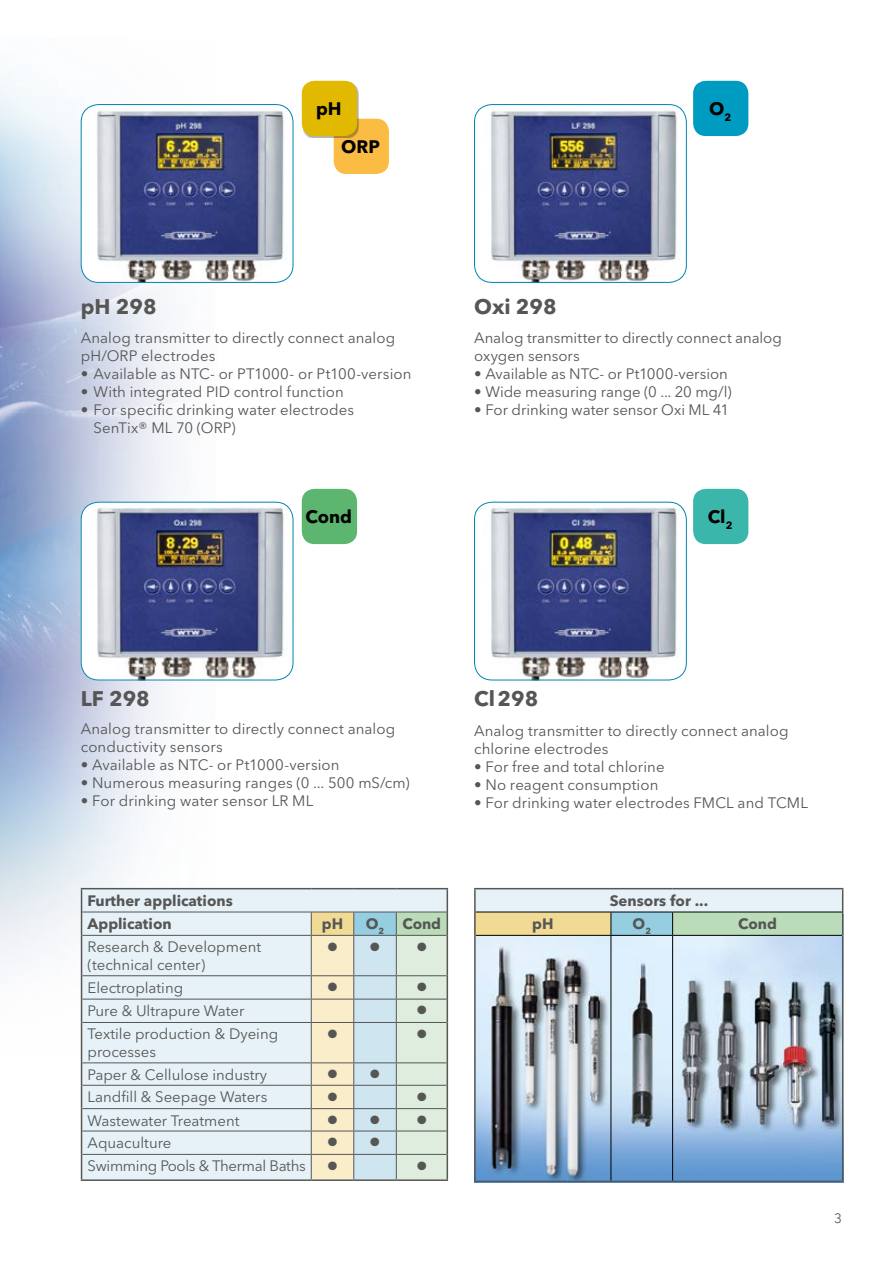
<style>
.page{position:relative;width:893px;height:1263px;background:#fff}
.page>*{position:absolute;margin:0;border:0;box-sizing:border-box;transform-origin:0 0}
.t1{font:700 21px "Avenir Next LT Pro";color:#565655}
.t2{font:700 18px "Avenir Next LT Pro";color:#000}
.t3{font:15px/18px "Avenir Next LT Pro";color:#565655}
.t4{font:700 15px/23.4px "Avenir Next LT Pro";color:#565655}
.t5{font:15px "Avenir Next LT Pro";letter-spacing:-.02em;color:#565655}
.t6{font:13.5px "Avenir Next LT Pro";color:#565655}
.t7{font:12px "Zapf Dingbats";color:#565655}
</style>
<div class="page">
<img style="left:0;top:79px;width:218px;height:975px">
<img style="left:81px;top:104px;width:212px;height:179px">
<div style="left:81px;top:104px;width:212px;height:179px;border:1px solid #0084b0;border-radius:18px"></div>
<img style="left:81px;top:502px;width:212px;height:178px">
<div style="left:81px;top:502px;width:212px;height:178px;border:1px solid #0084b0;border-radius:18px"></div>
<img style="left:474px;top:104px;width:213px;height:179px">
<div style="left:474px;top:104px;width:213px;height:179px;border:1px solid #0084b0;border-radius:18px"></div>
<img style="left:474px;top:502px;width:213px;height:178px">
<div style="left:474px;top:502px;width:213px;height:178px;border:1px solid #0084b0;border-radius:18px"></div>
<div style="left:82px;top:889px;width:229px;height:290px;background:#e7f2f8"></div>
<hr style="left:82px;top:912px;width:229px;height:1px;background:#565655">
<hr style="left:82px;top:935px;width:229px;height:1px;background:#565655">
<hr style="left:82px;top:975px;width:229px;height:1px;background:#565655">
<hr style="left:82px;top:999px;width:229px;height:1px;background:#565655">
<hr style="left:82px;top:1022px;width:229px;height:1px;background:#565655">
<hr style="left:82px;top:1062px;width:229px;height:1px;background:#565655">
<hr style="left:82px;top:1085px;width:229px;height:1px;background:#565655">
<hr style="left:82px;top:1108px;width:229px;height:1px;background:#565655">
<hr style="left:82px;top:1131px;width:229px;height:1px;background:#565655">
<hr style="left:82px;top:1154px;width:229px;height:1px;background:#565655">
<hr style="left:81px;top:888px;width:230px;height:1px;background:#565655">
<hr style="left:311px;top:888px;width:43px;height:1px;background:#565655">
<hr style="left:354px;top:888px;width:42px;height:1px;background:#565655">
<hr style="left:396px;top:888px;width:52px;height:1px;background:#565655">
<svg style="left:81px;top:889px;width:1px;height:46px"></svg>
<hr style="left:81px;top:935px;width:1px;height:41px;background:#565655">
<svg style="left:81px;top:976px;width:1px;height:46px"></svg>
<hr style="left:81px;top:1022px;width:1px;height:41px;background:#565655">
<svg style="left:81px;top:1063px;width:1px;height:116px"></svg>
<svg style="left:311px;top:889px;width:137px;height:290px;background:#d6e0d3"></svg>
<hr style="left:81px;top:1179px;width:230px;height:2px;background:#565655">
<hr style="left:311px;top:1179px;width:43px;height:2px;background:#565655">
<hr style="left:354px;top:1179px;width:42px;height:2px;background:#565655">
<hr style="left:396px;top:1179px;width:52px;height:2px;background:#565655">
<img style="left:476px;top:936px;width:366px;height:245px">
<div style="left:475px;top:889px;width:368px;height:23px;background:#e7f2f8"></div>
<div style="left:475px;top:912px;width:136px;height:23px;background:#f1db94"></div>
<div style="left:611px;top:912px;width:62px;height:23px;background:#95cde1"></div>
<div style="left:673px;top:912px;width:170px;height:23px;background:#bbdcb9"></div>
<hr style="left:476px;top:912px;width:135px;height:1px;background:#000">
<hr style="left:611px;top:912px;width:62px;height:1px;background:#000">
<hr style="left:673px;top:912px;width:169px;height:1px;background:#000">
<hr style="left:476px;top:935px;width:135px;height:1px;background:#000">
<hr style="left:611px;top:935px;width:62px;height:1px;background:#000">
<hr style="left:673px;top:935px;width:169px;height:1px;background:#000">
<svg style="left:611px;top:912px;width:1px;height:23px"></svg>
<hr style="left:611px;top:936px;width:1px;height:245px;background:#000">
<svg style="left:672px;top:912px;width:1px;height:23px"></svg>
<hr style="left:672px;top:936px;width:1px;height:245px;background:#000">
<hr style="left:474px;top:888px;width:137px;height:1px;background:#565655">
<hr style="left:474px;top:889px;width:2px;height:23px;background:#565655">
<hr style="left:611px;top:888px;width:62px;height:1px;background:#565655">
<hr style="left:673px;top:888px;width:170px;height:1px;background:#565655">
<hr style="left:474px;top:912px;width:2px;height:23px;background:#565655">
<svg style="left:842px;top:889px;width:1px;height:46px"></svg>
<hr style="left:474px;top:935px;width:2px;height:246px;background:#565655">
<hr style="left:842px;top:935px;width:1px;height:246px;background:#565655">
<hr style="left:474px;top:1181px;width:137px;height:1px;background:#565655">
<hr style="left:611px;top:1181px;width:62px;height:1px;background:#565655">
<hr style="left:673px;top:1181px;width:170px;height:1px;background:#565655">
<div style="left:334px;top:119px;width:55px;height:55px;background:#fabc43;border-radius:13px"></div>
<div style="left:303px;top:82px;width:56px;height:56px;background:#000;opacity:.3"></div>
<div style="left:302px;top:81px;width:55px;height:55px;background:#e1b900;border-radius:13px"></div>
<div style="left:693px;top:81px;width:55px;height:55px;background:#009bc1;border-radius:13px"></div>
<div style="left:302px;top:489px;width:55px;height:55px;background:#5db66f;border-radius:13px"></div>
<div style="left:693px;top:489px;width:55px;height:55px;background:#3bb6ab;border-radius:13px"></div>
<p class="t2" style="left:316px;top:98px;width:27px">pH</p>
<p class="t2" style="left:709px;top:98px;width:24px">O<sub>2</sub></p>
<h1 class="t1" style="left:81px;top:293px;width:77px">pH 298</h1>
<p class="t2" style="left:341px;top:136px;width:40px">ORP</p>
<p class="t3" style="left:81px;top:329px;width:316px">Analog transmitter to directly connect analog pH/ORP electrodes</p>
<p class="t3" style="left:81px;top:365px;width:332px">• Available as NTC- or PT1000- or Pt100-version</p>
<p class="t3" style="left:81px;top:383px;width:265px">• With integrated PID control function</p>
<p class="t3" style="left:94px;top:401px;width:262px;text-indent:-13px">• For specific drinking water electrodes<br>SenTix® ML 70 (ORP)</p>
<h1 class="t1" style="left:474px;top:293px;width:84px">Oxi 298</h1>
<p class="t3" style="left:474px;top:329px;width:309px">Analog transmitter to directly connect analog oxygen sensors</p>
<p class="t3" style="left:474px;top:365px;width:255px">• Available as NTC- or Pt1000-version</p>
<p class="t3" style="left:474px;top:383px;width:259px">• Wide measuring range (0 ... 20 mg/l)</p>
<p class="t3" style="left:474px;top:401px;width:257px">• For drinking water sensor Oxi ML 41</p>
<p class="t2" style="left:305px;top:506px;width:48px">Cond</p>
<p class="t2" style="left:708px;top:506px;width:26px">Cl<sub>2</sub></p>
<h1 class="t1" style="left:81px;top:686px;width:71px">LF 298</h1>
<h1 class="t1" style="left:474px;top:686px;width:66px">Cl298</h1>
<p class="t3" style="left:81px;top:720px;width:316px">Analog transmitter to directly connect analog conductivity sensors</p>
<p class="t3" style="left:81px;top:756px;width:260px">• Available as NTC- or Pt1000-version</p>
<p class="t3" style="left:81px;top:774px;width:330px">• Numerous measuring ranges (0 ... 500 mS/cm)</p>
<p class="t3" style="left:81px;top:792px;width:234px">• For drinking water sensor LR ML</p>
<p class="t3" style="left:474px;top:721px;width:316px">Analog transmitter to directly connect analog chlorine electrodes</p>
<p class="t3" style="left:474px;top:757px;width:192px">• For free and total chlorine</p>
<p class="t3" style="left:474px;top:775px;width:186px">• No reagent consumption</p>
<p class="t3" style="left:474px;top:793px;width:335px">• For drinking water electrodes FMCL and TCML</p>
<p class="t4" style="left:88px;top:889px;width:147px">Further applications<br>Application</p>
<p class="t4" style="left:322px;top:912px;width:23px">pH</p>
<p class="t4" style="left:366px;top:912px;width:77px">O<sub>2</sub> Cond</p>
<p class="t4" style="left:610px;top:889px;width:100px">Sensors for ...</p>
<p class="t4" style="left:532px;top:912px;width:23px">pH</p>
<p class="t4" style="left:633px;top:912px;width:20px">O<sub>2</sub></p>
<p class="t4" style="left:738px;top:912px;width:40px">Cond</p>
<p class="t3" style="left:88px;top:938px;width:175px">Research &amp; Development (technical center)</p>
<p class="t7" style="left:328px;top:941px;width:11px">●</p>
<p class="t7" style="left:370px;top:941px;width:11px">●</p>
<p class="t7" style="left:417px;top:941px;width:11px">●</p>
<p class="t3" style="left:88px;top:978px;width:97px">Electroplating</p>
<p class="t7" style="left:328px;top:981px;width:11px">●</p>
<p class="t7" style="left:417px;top:981px;width:11px">●</p>
<p class="t3" style="left:88px;top:1002px;width:159px">Pure &amp; Ultrapure Water</p>
<p class="t7" style="left:417px;top:1005px;width:11px">●</p>
<p class="t3" style="left:88px;top:1025px;width:192px">Textile production &amp; Dyeing processes</p>
<p class="t7" style="left:328px;top:1028px;width:11px">●</p>
<p class="t7" style="left:417px;top:1028px;width:11px">●</p>
<p class="t3" style="left:88px;top:1065px;width:181px">Paper &amp; Cellulose industry</p>
<p class="t7" style="left:328px;top:1068px;width:11px">●</p>
<p class="t7" style="left:370px;top:1068px;width:11px">●</p>
<p class="t3" style="left:88px;top:1088px;width:181px">Landfill &amp; Seepage Waters</p>
<p class="t7" style="left:328px;top:1091px;width:11px">●</p>
<p class="t7" style="left:417px;top:1091px;width:11px">●</p>
<p class="t3" style="left:88px;top:1111px;width:153px">Wastewater Treatment</p>
<p class="t7" style="left:328px;top:1114px;width:11px">●</p>
<p class="t7" style="left:370px;top:1114px;width:11px">●</p>
<p class="t7" style="left:417px;top:1114px;width:11px">●</p>
<p class="t3" style="left:88px;top:1134px;width:85px">Aquaculture</p>
<p class="t7" style="left:328px;top:1136px;width:11px">●</p>
<p class="t7" style="left:370px;top:1136px;width:11px">●</p>
<p class="t5" style="left:88px;top:1157px;width:220px">Swimming Pools &amp; Thermal Baths</p>
<p class="t7" style="left:328px;top:1160px;width:11px">●</p>
<p class="t7" style="left:417px;top:1160px;width:11px">●</p>
<p class="t6" style="left:834px;top:1210px;width:9px">3</p>
</div>
